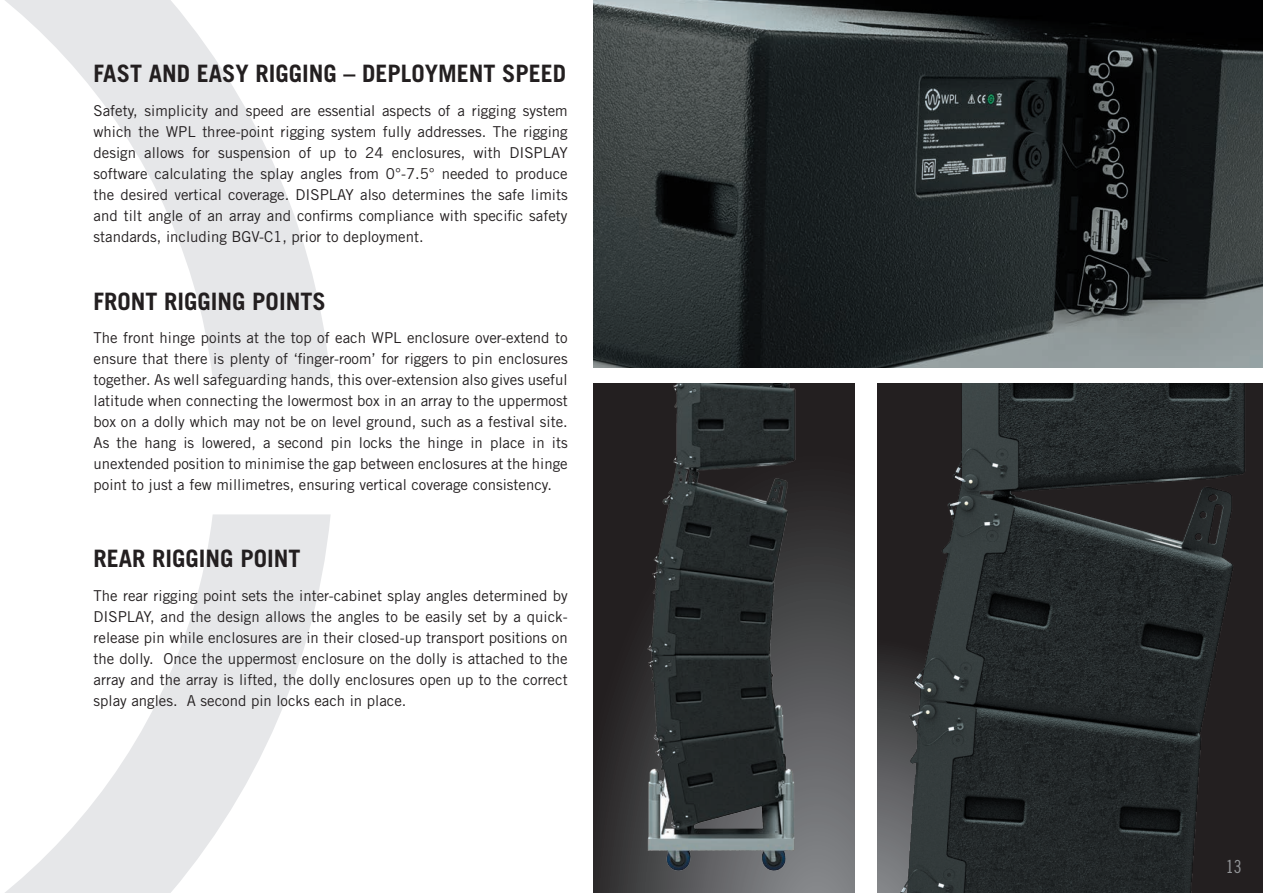
<style>
.page{position:relative;width:1263px;height:893px;background:#fff}
.page>*{position:absolute;margin:0;border:0;box-sizing:border-box;transform-origin:0 0}
.t1{font:700 24px "Trade Gothic";color:#231f20}
.t2{font:18px "Trade Gothic Cond Eighteen";color:#939598}
.t3{font:15px/21px "Trade Gothic";color:#231f20;text-align:justify}
</style>
<div class="page">
<svg style="left:5px;top:0;width:326px;height:379px"></svg>
<svg style="left:5px;top:514px;width:326px;height:379px"></svg>
<img style="left:593px;top:0;width:670px;height:368px">
<svg style="left:593px;top:384px;width:262px;height:509px;background:#3f3d3f"></svg>
<img style="left:877px;top:384px;width:386px;height:509px">
<img style="left:609px;top:384px;width:227px;height:490px">
<h1 class="t1" style="left:94px;top:59px;width:474px">FAST AND EASY RIGGING – DEPLOYMENT SPEED</h1>
<p class="t3" style="left:94px;top:100px;width:476px">Safety, simplicity and speed are essential aspects of a rigging system which the WPL three-point rigging system fully addresses. The rigging design allows for suspension of up to 24 enclosures, with DISPLAY software calculating the splay angles from 0°-7.5° needed to produce the desired vertical coverage. DISPLAY also determines the safe limits and tilt angle of an array and confirms compliance with specific safety standards, including BGV-C1, prior to deployment.</p>
<h1 class="t1" style="left:94px;top:286px;width:234px">FRONT RIGGING POINTS</h1>
<p class="t3" style="left:94px;top:327px;width:476px">The front hinge points at the top of each WPL enclosure over-extend to ensure that there is plenty of ‘finger-room’ for riggers to pin enclosures together. As well safeguarding hands, this over-extension also gives useful latitude when connecting the lowermost box in an array to the uppermost box on a dolly which may not be on level ground, such as a festival site.<br>As the hang is lowered, a second pin locks the hinge in place in its unextended position to minimise the gap between enclosures at the hinge point to just a few millimetres, ensuring vertical coverage consistency.</p>
<h1 class="t1" style="left:94px;top:544px;width:208px">REAR RIGGING POINT</h1>
<p class="t3" style="left:94px;top:585px;width:476px">The rear rigging point sets the inter-cabinet splay angles determined by DISPLAY, and the design allows the angles to be easily set by a quick&shy;release pin while enclosures are in their closed-up transport positions on the dolly. Once the uppermost enclosure on the dolly is attached to the array and the array is lifted, the dolly enclosures open up to the correct splay angles. A second pin locks each in place.</p>
<p class="t2" style="left:1226px;top:856px;width:17px">13</p>
</div>
